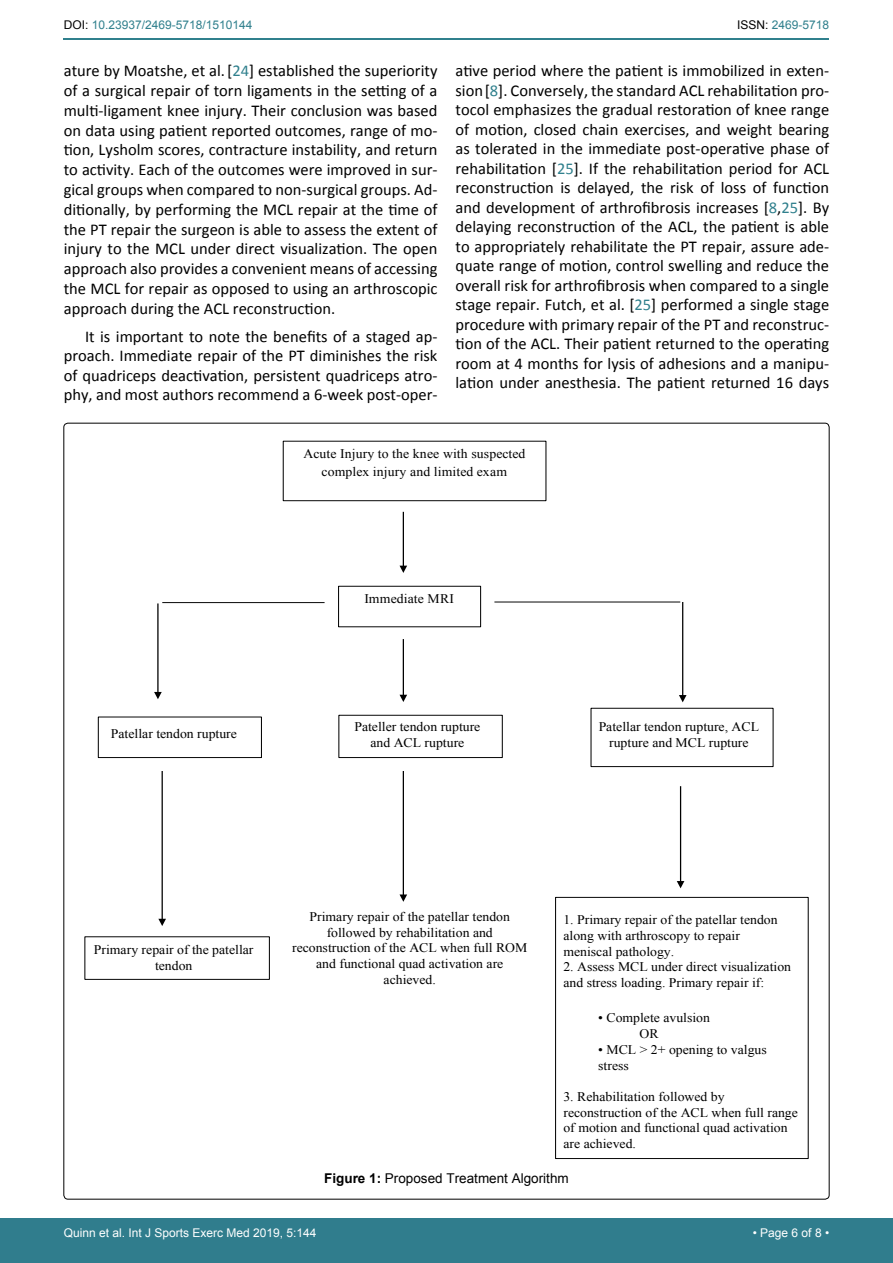
<style>
.page{position:relative;width:893px;height:1263px;background:#fff}
.page>*{position:absolute;margin:0;border:0;box-sizing:border-box;transform-origin:0 0}
.t1{font:16.5px/19.5px "Calibri";color:#000;text-align:justify}
.t2{font:13.5px "Arial";color:#000}
.t3{font:13.2px/15.8px "Times New Roman";color:#000;text-align:center;scale:1.05 1}
.t4{font:12px "Arial";color:#fff}
.t5{font:12px "Arial";color:#30808d}
.s1{color:#000}
.s2{color:#30808d}
.s3{font-weight:700}
</style>
<div class="page">
<hr style="left:64px;top:38px;width:765px;height:2px;background:#30808d">
<div style="left:0;top:1218px;width:893px;height:45px;background:#307d8d"></div>
<svg style="left:400px;top:512px;width:7px;height:61px"></svg>
<img style="left:338px;top:591px;width:144px;height:31px">
<svg style="left:679px;top:602px;width:7px;height:100px"></svg>
<svg style="left:154px;top:603px;width:8px;height:96px"></svg>
<hr style="left:162px;top:602px;width:163px;height:1px;background:#000">
<hr style="left:494px;top:601px;width:186px;height:1px;background:#000">
<svg style="left:400px;top:639px;width:7px;height:63px"></svg>
<div style="left:338px;top:715px;width:165px;height:43px;border:1px solid #000"></div>
<div style="left:591px;top:708px;width:182px;height:59px;border:1px solid #000"></div>
<div style="left:98px;top:716px;width:164px;height:42px;border:1px solid #000"></div>
<img style="left:97px;top:721px;width:165px;height:31px">
<svg style="left:158px;top:771px;width:8px;height:155px"></svg>
<svg style="left:400px;top:771px;width:7px;height:131px"></svg>
<svg style="left:677px;top:786px;width:7px;height:102px"></svg>
<div style="left:555px;top:897px;width:254px;height:262px;border:1px solid #000"></div>
<div style="left:84px;top:936px;width:186px;height:44px;border:1px solid #000"></div>
<div style="left:283px;top:441px;width:263px;height:60px;border:1px solid #000"></div>
<img style="left:282px;top:446px;width:265px;height:50px">
<p class="t5" style="left:64px;top:17px;width:190px"><span class="s1">DOI:</span> 10.23937/2469-5718/1510144</p>
<p class="t5" style="left:737px;top:17px;width:94px"><span class="s1">ISSN:</span> 2469-5718</p>
<p class="t1" style="left:64px;top:61px;width:375px">ature by Moatshe, et al.[<span class="s2">24</span>] established the superiority of a surgical repair of torn ligaments in the setting of a multi-ligament knee injury. Their conclusion was based on data using patient reported outcomes, range of mo&shy;tion, Lysholm scores, contracture instability, and return to activity. Each of the outcomes were improved in sur&shy;gical groups when compared to non-surgical groups. Ad&shy;ditionally, by performing the MCL repair at the time of the PT repair the surgeon is able to assess the extent of injury to the MCL under direct visualization. The open approach also provides a convenient means of accessing the MCL for repair as opposed to using an arthroscopic approach during the ACL reconstruction.</p>
<p class="t1" style="left:64px;top:327px;width:375px;text-indent:21px">It is important to note the benefits of a staged ap&shy;proach. Immediate repair of the PT diminishes the risk of quadriceps deactivation, persistent quadriceps atro&shy;phy, and most authors recommend a 6-week post-oper-</p>
<p class="t1" style="left:455px;top:61px;width:375px">ative period where the patient is immobilized in exten&shy;sion[<span class="s2">8</span>]. Conversely, the standard ACL rehabilitation pro&shy;tocol emphasizes the gradual restoration of knee range of motion, closed chain exercises, and weight bearing as tolerated in the immediate post-operative phase of rehabilitation [<span class="s2">25</span>]. If the rehabilitation period for ACL reconstruction is delayed, the risk of loss of function and development of arthrofibrosis increases [<span class="s2">8</span>,<span class="s2">25</span>]. By delaying reconstruction of the ACL, the patient is able to appropriately rehabilitate the PT repair, assure ade&shy;quate range of motion, control swelling and reduce the overall risk for arthrofibrosis when compared to a single stage repair. Futch, et al. [<span class="s2">25</span>] performed a single stage procedure with primary repair of the PT and reconstruc&shy;tion of the ACL. Their patient returned to the operating room at 4 months for lysis of adhesions and a manipu&shy;lation under anesthesia. The patient returned 16 days</p>
<p class="t3" style="left:304px;top:445px;width:213px;line-height:17.5px">Acute Injury to the knee with suspected complex injury and limited exam</p>
<p class="t3" style="left:364px;top:591px;width:87px">Immediate MRI</p>
<p class="t3" style="left:111px;top:725px;width:122px">Patellar tendon rupture</p>
<p class="t3" style="left:354px;top:719px;width:122px">Pateller tendon rupture and ACL rupture</p>
<p class="t3" style="left:599px;top:719px;width:154px">Patellar tendon rupture, ACL rupture and MCL rupture</p>
<p class="t3" style="left:94px;top:942px;width:154px">Primary repair of the patellar tendon</p>
<p class="t3" style="left:292px;top:908px;width:226px">Primary repair of the patellar tendon followed by rehabilitation and reconstruction of the ACL when full ROM and functional quad activation are achieved.</p>
<p class="t3" style="left:563px;top:912px;width:206px;text-align:left">1. Primary repair of the patellar tendon along with arthroscopy to repair meniscal pathology.</p>
<p class="t3" style="left:563px;top:959px;width:218px;text-align:left">2. Assess MCL under direct visualization and stress loading. Primary repair if:</p>
<p class="t3" style="left:639px;top:1010px;width:69px;text-align:left;text-indent:-41px">• Complete avulsion<br>OR</p>
<p class="t3" style="left:598px;top:1041px;width:162px;text-align:left">• MCL &gt; 2+ opening to valgus stress</p>
<p class="t3" style="left:563px;top:1088px;width:225px;text-align:left">3. Rehabilitation followed by reconstruction of the ACL when full range of motion and functional quad activation are achieved.</p>
<p class="t2" style="left:324px;top:1169px;width:246px"><span class="s3">Figure 1:</span> Proposed Treatment Algorithm</p>
<p class="t4" style="left:64px;top:1225px;width:254px">Quinn et al. Int J Sports Exerc Med 2019, 5:144</p>
<p class="t4" style="left:753px;top:1225px;width:78px">• Page 6 of 8 •</p>
</div>
